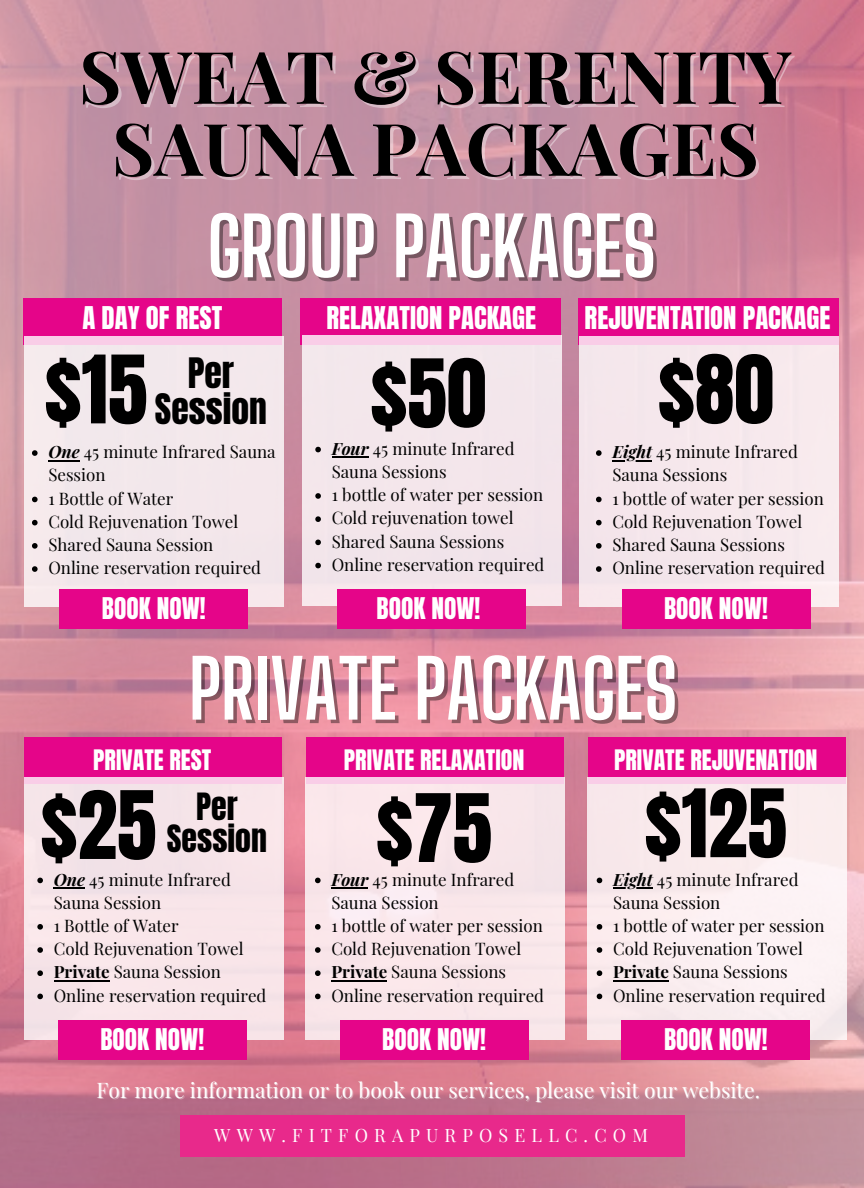
<style>
.page{position:relative;width:864px;height:1188px;background:#fff}
.page>*{position:absolute;margin:0;border:0;box-sizing:border-box;transform-origin:0 0}
.t1{font:79.95px "Anton";color:#000}
.t2{font:700 79.8px "Big Shoulders Display";color:#fff}
.t3{font:700 72.6px "Playfair Display";color:#000}
.t4{font:35.7px "Anton";color:#000}
.t5{font:31.95px "Anton";color:#000}
.t6{font:26.7px "Anton";color:#fff}
.t7{font:25.35px "Anton";color:#fff}
.t8{font:24px "Anton";color:#fff}
.t9{font:21px "Playfair Display";color:#fff}
.t10{font:18px "Playfair Display";letter-spacing:.34em;color:#fff}
.t11{font:16.95px/23.2px "Playfair Display";color:#000}
.s1{font-weight:700;font-style:italic}
.s2{font-weight:700}
</style>
<div class="page">
<img style="left:0;top:0;width:864px;height:1188px">
<div style="left:300px;top:298px;width:261px;height:47px;background:#e50589"></div>
<div style="left:302px;top:335px;width:259px;height:271px;background:#f3e6eb"></div>
<svg style="left:315px;top:447px;width:6px;height:5px"></svg>
<hr style="left:332px;top:456px;width:37px;height:2px;background:#000">
<svg style="left:315px;top:493px;width:6px;height:6px"></svg>
<svg style="left:315px;top:516px;width:6px;height:6px"></svg>
<svg style="left:315px;top:540px;width:6px;height:5px"></svg>
<svg style="left:315px;top:563px;width:6px;height:5px"></svg>
<div style="left:337px;top:589px;width:189px;height:40px;background:#e50589"></div>
<div style="left:578px;top:298px;width:260px;height:47px;background:#e50589"></div>
<div style="left:579px;top:336px;width:259px;height:271px;background:#f6e8ec"></div>
<svg style="left:596px;top:450px;width:6px;height:6px"></svg>
<hr style="left:612px;top:460px;width:40px;height:1px;background:#000">
<svg style="left:596px;top:497px;width:6px;height:5px"></svg>
<svg style="left:596px;top:520px;width:6px;height:5px"></svg>
<svg style="left:596px;top:543px;width:6px;height:6px"></svg>
<svg style="left:596px;top:566px;width:6px;height:6px"></svg>
<div style="left:623px;top:589px;width:188px;height:40px;background:#e50589"></div>
<div style="left:24px;top:298px;width:258px;height:47px;background:#e50589"></div>
<div style="left:24px;top:336px;width:259px;height:271px;background:#f3e8eb"></div>
<svg style="left:32px;top:450px;width:6px;height:6px"></svg>
<hr style="left:48px;top:460px;width:32px;height:1px;background:#000">
<svg style="left:32px;top:497px;width:6px;height:5px"></svg>
<svg style="left:32px;top:520px;width:6px;height:5px"></svg>
<svg style="left:32px;top:543px;width:6px;height:6px"></svg>
<svg style="left:32px;top:566px;width:6px;height:6px"></svg>
<div style="left:59px;top:589px;width:189px;height:40px;background:#e50589"></div>
<div style="left:25px;top:737px;width:257px;height:47px;background:#e50589"></div>
<div style="left:24px;top:777px;width:259px;height:263px;background:#f7e4e8"></div>
<svg style="left:37px;top:878px;width:6px;height:5px"></svg>
<hr style="left:54px;top:887px;width:31px;height:2px;background:#000">
<svg style="left:37px;top:924px;width:6px;height:6px"></svg>
<svg style="left:37px;top:947px;width:6px;height:6px"></svg>
<svg style="left:37px;top:970px;width:6px;height:6px"></svg>
<hr style="left:54px;top:980px;width:56px;height:2px;background:#000">
<svg style="left:37px;top:994px;width:6px;height:5px"></svg>
<div style="left:58px;top:1020px;width:189px;height:40px;background:#e50589"></div>
<div style="left:307px;top:737px;width:257px;height:47px;background:#e50589"></div>
<div style="left:306px;top:777px;width:259px;height:263px;background:#fae6ea"></div>
<svg style="left:315px;top:878px;width:6px;height:5px"></svg>
<hr style="left:331px;top:887px;width:37px;height:2px;background:#000">
<svg style="left:315px;top:924px;width:6px;height:6px"></svg>
<svg style="left:315px;top:947px;width:6px;height:6px"></svg>
<svg style="left:315px;top:970px;width:6px;height:6px"></svg>
<hr style="left:331px;top:980px;width:56px;height:2px;background:#000">
<svg style="left:315px;top:994px;width:6px;height:5px"></svg>
<div style="left:340px;top:1020px;width:189px;height:40px;background:#e50589"></div>
<div style="left:589px;top:737px;width:257px;height:47px;background:#e50589"></div>
<div style="left:587px;top:777px;width:260px;height:263px;background:#faeced"></div>
<svg style="left:597px;top:878px;width:5px;height:5px"></svg>
<hr style="left:613px;top:887px;width:40px;height:2px;background:#000">
<svg style="left:597px;top:924px;width:5px;height:6px"></svg>
<svg style="left:597px;top:947px;width:5px;height:6px"></svg>
<svg style="left:597px;top:970px;width:5px;height:6px"></svg>
<hr style="left:613px;top:980px;width:56px;height:2px;background:#000">
<svg style="left:597px;top:994px;width:5px;height:5px"></svg>
<div style="left:622px;top:1020px;width:188px;height:40px;background:#e50589"></div>
<div style="left:180px;top:1115px;width:504px;height:41px;background:#e8298b"></div>
<p class="t3" style="left:79px;top:25px;width:714px">SWEAT &amp; SERENITY</p>
<p class="t3" style="left:112px;top:97px;width:648px">SAUNA PACKAGES</p>
<p class="t2" style="left:207px;top:199px;width:451px">GROUP PACKAGES</p>
<p class="t6" style="left:82px;top:299px;width:141px">A DAY OF REST</p>
<p class="t1" style="left:45px;top:332px;width:104px">$15</p>
<p class="t11" style="left:48px;top:440px;width:229px"><span class="s1">One</span> 45 minute Infrared Sauna<br>Session</p>
<p class="t11" style="left:48px;top:486px;width:126px">1 Bottle of Water</p>
<p class="t11" style="left:48px;top:509px;width:191px">Cold Rejuvenation Towel</p>
<p class="t11" style="left:48px;top:532px;width:166px">Shared Sauna Session</p>
<p class="t11" style="left:48px;top:556px;width:214px">Online reservation required</p>
<p class="t7" style="left:102px;top:590px;width:105px">BOOK NOW!</p>
<p class="t4" style="left:188px;top:348px;width:48px">Per</p>
<p class="t4" style="left:155px;top:383px;width:113px">Session</p>
<p class="t6" style="left:326px;top:299px;width:211px">RELAXATION PACKAGE</p>
<p class="t1" style="left:370px;top:336px;width:118px">$50</p>
<p class="t11" style="left:332px;top:436px;width:184px"><span class="s1">Four</span> 45 minute Infrared<br>Sauna Sessions</p>
<p class="t11" style="left:332px;top:482px;width:213px">1 bottle of water per session</p>
<p class="t11" style="left:332px;top:506px;width:183px">Cold rejuvenation towel</p>
<p class="t11" style="left:332px;top:529px;width:174px">Shared Sauna Sessions</p>
<p class="t11" style="left:332px;top:552px;width:214px">Online reservation required</p>
<p class="t7" style="left:377px;top:590px;width:105px">BOOK NOW!</p>
<p class="t6" style="left:585px;top:299px;width:247px">REJUVENTATION PACKAGE</p>
<p class="t1" style="left:658px;top:332px;width:118px">$80</p>
<p class="t11" style="left:612px;top:440px;width:187px"><span class="s1">Eight</span> 45 minute Infrared<br>Sauna Sessions</p>
<p class="t11" style="left:612px;top:486px;width:213px">1 bottle of water per session</p>
<p class="t11" style="left:612px;top:509px;width:191px">Cold Rejuvenation Towel</p>
<p class="t11" style="left:612px;top:532px;width:174px">Shared Sauna Sessions</p>
<p class="t11" style="left:612px;top:556px;width:214px">Online reservation required</p>
<p class="t7" style="left:664px;top:590px;width:105px">BOOK NOW!</p>
<p class="t2" style="left:189px;top:641px;width:491px">PRIVATE PACKAGES</p>
<p class="t8" style="left:93px;top:742px;width:120px">PRIVATE REST</p>
<p class="t1" style="left:41px;top:768px;width:118px">$25</p>
<p class="t11" style="left:54px;top:867px;width:179px"><span class="s1">One</span> 45 minute Infrared<br>Sauna Session</p>
<p class="t11" style="left:54px;top:913px;width:126px">1 Bottle of Water</p>
<p class="t11" style="left:54px;top:937px;width:191px">Cold Rejuvenation Towel</p>
<p class="t11" style="left:54px;top:960px;width:169px"><span class="s2">Private</span> Sauna Session</p>
<p class="t11" style="left:54px;top:983px;width:214px">Online reservation required</p>
<p class="t7" style="left:100px;top:1021px;width:105px">BOOK NOW!</p>
<p class="t5" style="left:196px;top:784px;width:43px">Per</p>
<p class="t5" style="left:167px;top:816px;width:102px">Session</p>
<p class="t8" style="left:344px;top:742px;width:182px">PRIVATE RELAXATION</p>
<p class="t1" style="left:376px;top:771px;width:118px">$75</p>
<p class="t11" style="left:331px;top:867px;width:184px"><span class="s1">Four</span> 45 minute Infrared<br>Sauna Session</p>
<p class="t11" style="left:331px;top:913px;width:213px">1 bottle of water per session</p>
<p class="t11" style="left:331px;top:937px;width:191px">Cold Rejuvenation Towel</p>
<p class="t11" style="left:331px;top:960px;width:176px"><span class="s2">Private</span> Sauna Sessions</p>
<p class="t11" style="left:331px;top:983px;width:214px">Online reservation required</p>
<p class="t7" style="left:382px;top:1021px;width:105px">BOOK NOW!</p>
<p class="t8" style="left:614px;top:742px;width:205px">PRIVATE REJUVENATION</p>
<p class="t1" style="left:645px;top:766px;width:144px">$125</p>
<p class="t11" style="left:613px;top:867px;width:187px"><span class="s1">Eight</span> 45 minute Infrared<br>Sauna Session</p>
<p class="t11" style="left:613px;top:913px;width:213px">1 bottle of water per session</p>
<p class="t11" style="left:613px;top:937px;width:191px">Cold Rejuvenation Towel</p>
<p class="t11" style="left:613px;top:960px;width:176px"><span class="s2">Private</span> Sauna Sessions</p>
<p class="t11" style="left:613px;top:983px;width:214px">Online reservation required</p>
<p class="t7" style="left:664px;top:1021px;width:105px">BOOK NOW!</p>
<p class="t9" style="left:97px;top:1075px;width:665px">For more information or to book our services, please visit our website.</p>
<p class="t10" style="left:214px;top:1122px;width:435px">WWW.FITFORAPURPOSELLC.COM</p>
</div>
